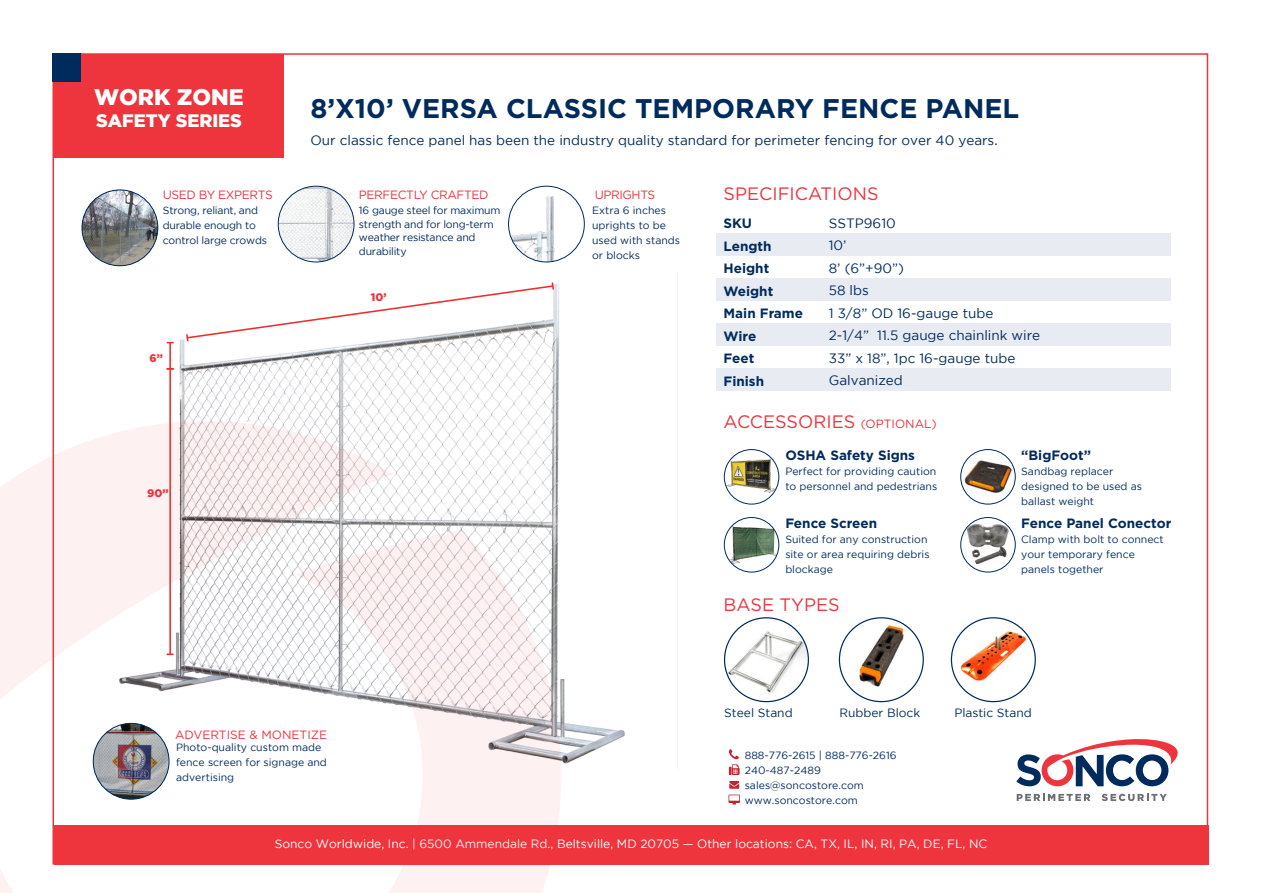
<style>
.page{position:relative;width:1263px;height:893px;background:#fff}
.page>*{position:absolute;margin:0;border:0;box-sizing:border-box;transform-origin:0 0}
.t1{font:700 27px "Gotham";color:#002b5c}
.t2{font:900 22.5px "Gotham";color:#fff}
.t3{font:18px "Gotham";color:#ee343d}
.t4{font:900 18px "Gotham";color:#fff}
.t5{font:13.5px "Gotham";color:#002b5c}
.t6{font:700 13.5px "Gotham";color:#002b5c}
.t7{font:12px "Gotham";color:#fff}
.t8{font:12px "Gotham";letter-spacing:-.03em;color:#ee343d}
.t9{font:12px "Gotham";color:#002b5c}
.t10{font:12px "Gotham";color:#ee343d}
.t11{font:900 10.95px "Gotham";color:#ee343d}
.t12{font:10.5px/15px "Gotham";color:#002b5c}
.t13{font:10.5px/15px "Gotham";letter-spacing:-.02em;color:#002b5c}
.s1{font-size:12px}
</style>
<div class="page">
<div style="left:53px;top:54px;width:231px;height:103px;background:#ee343d"></div>
<div style="left:54px;top:824px;width:1155px;height:40px;background:#ee343d"></div>
<div style="left:52px;top:53px;width:29px;height:29px;background:#002b5c"></div>
<svg style="left:0;top:421px;width:561px;height:472px"></svg>
<svg style="left:1017px;top:794px;width:73px;height:7px"></svg>
<svg style="left:1102px;top:794px;width:65px;height:7px"></svg>
<svg style="left:1016px;top:739px;width:162px;height:47px"></svg>
<img style="left:93px;top:284px;width:532px;height:485px">
<div style="left:716px;top:233px;width:455px;height:23px;background:#e8ebf2"></div>
<div style="left:716px;top:278px;width:455px;height:23px;background:#e8ebf2"></div>
<div style="left:716px;top:323px;width:455px;height:22px;background:#e8ebf2"></div>
<div style="left:716px;top:368px;width:455px;height:23px;background:#e8ebf2"></div>
<img style="left:724px;top:455px;width:55px;height:41px">
<div style="left:724px;top:449px;width:55px;height:55px;border:1px solid #002b5c;border-radius:50%"></div>
<img style="left:726px;top:620px;width:81px;height:76px">
<img style="left:93px;top:723px;width:76px;height:75px">
<div style="left:93px;top:723px;width:76px;height:76px;border:1px solid #002b5c;border-radius:50%"></div>
<svg style="left:724px;top:517px;width:55px;height:55px"></svg>
<img style="left:724px;top:523px;width:55px;height:42px">
<div style="left:724px;top:517px;width:55px;height:55px;border:1px solid #002b5c;border-radius:50%"></div>
<svg style="left:961px;top:517px;width:54px;height:55px"></svg>
<img style="left:967px;top:523px;width:42px;height:41px">
<div style="left:960px;top:517px;width:56px;height:55px;border:1px solid #002b5c;border-radius:50%"></div>
<svg style="left:729px;top:749px;width:11px;height:26px"></svg>
<svg style="left:729px;top:781px;width:10px;height:8px"></svg>
<svg style="left:728px;top:795px;width:12px;height:9px"></svg>
<img style="left:839px;top:622px;width:84px;height:70px">
<img style="left:951px;top:623px;width:83px;height:68px">
<img style="left:961px;top:454px;width:54px;height:46px">
<div style="left:960px;top:449px;width:56px;height:55px;border:1px solid #002b5c;border-radius:50%"></div>
<img style="left:82px;top:190px;width:76px;height:76px;border-radius:38px">
<div style="left:82px;top:190px;width:76px;height:76px;border:1px solid #002b5c;border-radius:50%"></div>
<img style="left:278px;top:186px;width:76px;height:76px;border-radius:38px">
<div style="left:278px;top:186px;width:76px;height:76px;border:1px solid #002b5c;border-radius:50%"></div>
<img style="left:508px;top:186px;width:76px;height:76px;border-radius:38px">
<div style="left:508px;top:186px;width:77px;height:76px;border:1px solid #002b5c;border-radius:50%"></div>
<svg style="left:185px;top:282px;width:370px;height:61px"></svg>
<hr style="left:169px;top:369px;width:2px;height:285px;background:#ee2d2d">
<svg style="left:167px;top:653px;width:7px;height:2px"></svg>
<hr style="left:169px;top:343px;width:2px;height:26px;background:#ee2d2d">
<p class="t2" style="left:94px;top:84px;width:151px">WORK ZONE</p>
<p class="t4" style="left:96px;top:110px;width:147px">SAFETY SERIES</p>
<p class="t1" style="left:310px;top:90px;width:710px">8’X10’ VERSA CLASSIC TEMPORARY FENCE PANEL</p>
<p class="t5" style="left:310px;top:133px;width:689px">Our classic fence panel has been the industry quality standard for perimeter fencing for over 40 years.</p>
<p class="t8" style="left:163px;top:187px;width:111px">USED BY EXPERTS</p>
<p class="t8" style="left:359px;top:187px;width:131px">PERFECTLY CRAFTED</p>
<p class="t8" style="left:595px;top:187px;width:62px">UPRIGHTS</p>
<p class="t13" style="left:163px;top:203px;width:106px">Strong, reliant, and durable enough to control large crowds</p>
<p class="t13" style="left:359px;top:203px;width:143px">16 gauge steel for maximum</p>
<p class="t12" style="left:592px;top:203px;width:89px">Extra 6 inches uprights to be used with stands or blocks</p>
<p class="t13" style="left:359px;top:216px;width:136px">strength and for long-term</p>
<p class="t13" style="left:359px;top:230px;width:118px">weather resistance and</p>
<p class="t13" style="left:359px;top:243px;width:49px">durability</p>
<p class="t11" style="left:149px;top:352px;width:15px">6’’</p>
<p class="t11" style="left:147px;top:487px;width:23px">90’’</p>
<p class="t11" style="left:371px;top:290px;width:17px">10’</p>
<p class="t10" style="left:175px;top:727px;width:154px">ADVERTISE &amp; MONETIZE</p>
<p class="t12" style="left:176px;top:739px;width:152px">Photo-quality custom made fence screen for signage and advertising</p>
<p class="t3" style="left:723px;top:182px;width:156px">SPECIFICATIONS</p>
<p class="t6" style="left:723px;top:214px;width:30px">SKU</p>
<p class="t6" style="left:723px;top:237px;width:50px">Length</p>
<p class="t6" style="left:723px;top:259px;width:47px">Height</p>
<p class="t6" style="left:723px;top:282px;width:51px">Weight</p>
<p class="t6" style="left:723px;top:304px;width:81px">Main Frame</p>
<p class="t6" style="left:723px;top:327px;width:34px">Wire</p>
<p class="t6" style="left:723px;top:349px;width:32px">Feet</p>
<p class="t6" style="left:723px;top:372px;width:42px">Finish</p>
<p class="t5" style="left:829px;top:215px;width:69px">SSTP9610</p>
<p class="t5" style="left:829px;top:238px;width:19px">10’</p>
<p class="t5" style="left:829px;top:260px;width:77px">8’ (6”+90”)</p>
<p class="t5" style="left:829px;top:283px;width:42px">58 lbs</p>
<p class="t5" style="left:829px;top:305px;width:166px">1 3/8” OD 16-gauge tube</p>
<p class="t5" style="left:829px;top:328px;width:213px">2-1/4” 11.5 gauge chainlink wire</p>
<p class="t5" style="left:829px;top:350px;width:188px">33” x 18”, 1pc 16-gauge tube</p>
<p class="t5" style="left:829px;top:373px;width:76px">Galvanized</p>
<p class="t3" style="left:723px;top:410px;width:215px">ACCESSORIES <span class="s1">(OPTIONAL)</span></p>
<p class="t6" style="left:785px;top:447px;width:131px">OSHA Safety Signs</p>
<p class="t12" style="left:785px;top:464px;width:153px">Perfect for providing caution to personnel and pedestrians</p>
<p class="t6" style="left:785px;top:515px;width:93px">Fence Screen</p>
<p class="t12" style="left:785px;top:532px;width:146px">Suited for any construction site or area requiring debris blockage</p>
<p class="t3" style="left:723px;top:593px;width:118px">BASE TYPES</p>
<p class="t6" style="left:1021px;top:447px;width:71px">“BigFoot”</p>
<p class="t12" style="left:1021px;top:464px;width:122px">Sandbag replacer designed to be used as ballast weight</p>
<p class="t6" style="left:1021px;top:515px;width:152px">Fence Panel Conector</p>
<p class="t12" style="left:1021px;top:532px;width:144px">Clamp with bolt to connect your temporary fence panels together</p>
<p class="t9" style="left:724px;top:706px;width:70px">Steel Stand</p>
<p class="t9" style="left:839px;top:706px;width:82px">Rubber Block</p>
<p class="t9" style="left:954px;top:706px;width:79px">Plastic Stand</p>
<p class="t12" style="left:745px;top:748px;width:153px">888-776-2615 | 888-776-2616</p>
<p class="t12" style="left:745px;top:763px;width:78px">240-487-2489</p>
<p class="t12" style="left:745px;top:778px;width:121px">sales@soncostore.com</p>
<p class="t12" style="left:745px;top:793px;width:115px">www.soncostore.com</p>
<p class="t7" style="left:275px;top:837px;width:714px">Sonco Worldwide, Inc. | 6500 Ammendale Rd., Beltsville, MD 20705 — Other locations: CA, TX, IL, IN, RI, PA, DE, FL, NC</p>
</div>
